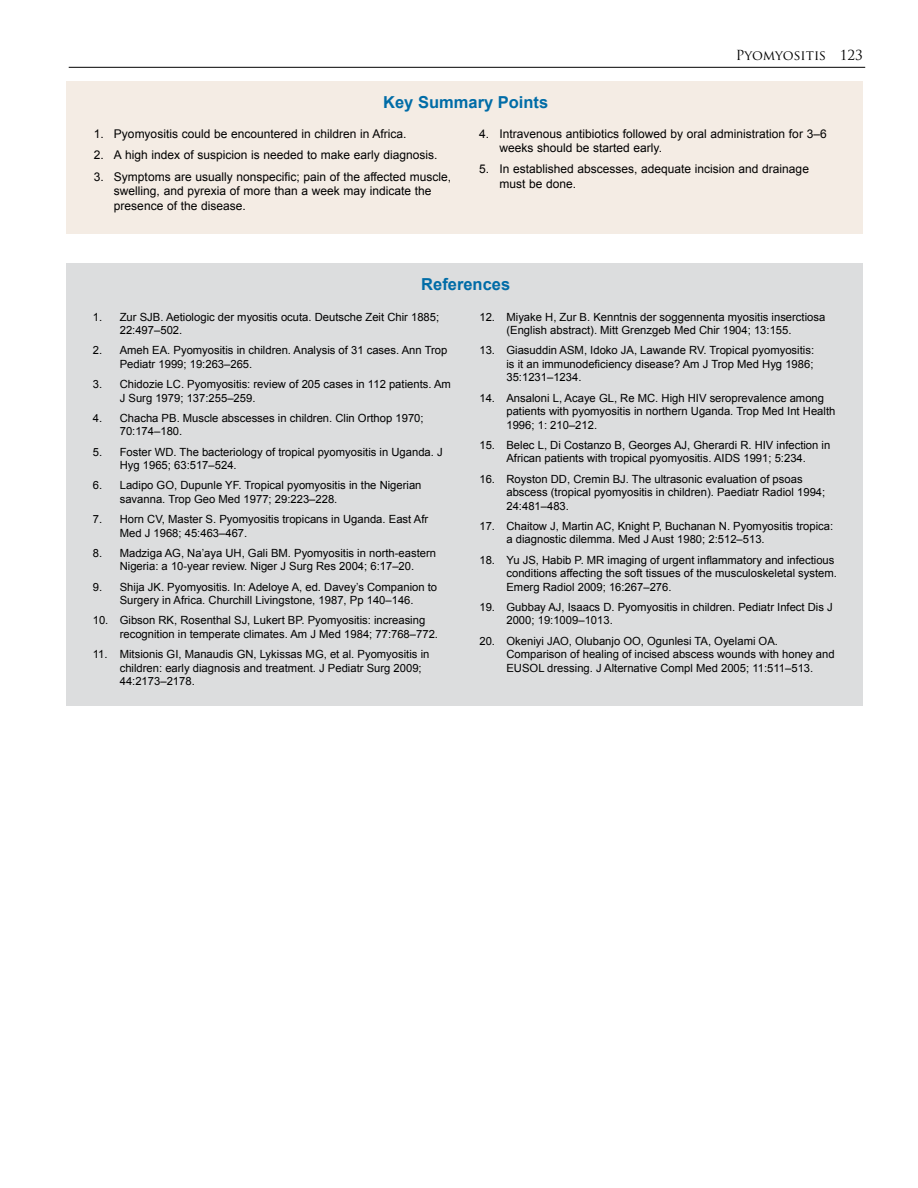
<style>
.page{position:relative;width:918px;height:1188px;background:#fff}
.page>*{position:absolute;margin:0;border:0;box-sizing:border-box;transform-origin:0 0}
.t1{font:700 16.5px "Arial";color:#006ca7}
.t2{font:13.5px "Trajan Pro";color:#000}
.t3{font:12px/14.4px "Arial";color:#000}
.t4{font:11.25px/13.5px "Arial";color:#000}
</style>
<div class="page">
<hr style="left:69px;top:67px;width:796px;height:1px;background:#000">
<div style="left:67px;top:81px;width:796px;height:152px;background:#f4ece4"></div>
<div style="left:67px;top:263px;width:796px;height:443px;background:#dcddde"></div>
<h1 class="t1" style="left:383px;top:91px;width:167px">Key Summary Points</h1>
<p class="t2" style="left:736px;top:47px;width:129px">Pyomyositis 123</p>
<p class="t3" style="left:94px;top:127px;width:314px">1. Pyomyositis could be encountered in children in Africa.</p>
<p class="t3" style="left:94px;top:148px;width:345px">2. A high index of suspicion is needed to make early diagnosis.</p>
<p class="t3" style="left:114px;top:169px;width:339px;text-indent:-20px">3. Symptoms are usually nonspecific; pain of the affected muscle, swelling, and pyrexia of more than a week may indicate the presence of the disease.</p>
<p class="t3" style="left:499px;top:126px;width:329px;text-indent:-20px">4. Intravenous antibiotics followed by oral administration for 3–6 weeks should be started early.</p>
<p class="t3" style="left:499px;top:162px;width:311px;text-indent:-20px">5. In established abscesses, adequate incision and drainage must be done.</p>
<h1 class="t1" style="left:421px;top:274px;width:90px">References</h1>
<p class="t4" style="left:120px;top:310px;width:321px;text-indent:-27px">1. Zur SJB. Aetiologic der myositis ocuta. Deutsche Zeit Chir 1885;<br>22:497–502.</p>
<p class="t4" style="left:120px;top:344px;width:329px;text-indent:-27px">2. Ameh EA. Pyomyositis in children. Analysis of 31 cases. Ann Trop<br>Pediatr 1999; 19:263–265.</p>
<p class="t4" style="left:120px;top:378px;width:333px;text-indent:-27px">3. Chidozie LC. Pyomyositis: review of 205 cases in 112 patients. Am<br>J Surg 1979; 137:255–259.</p>
<p class="t4" style="left:120px;top:411px;width:305px;text-indent:-27px">4. Chacha PB. Muscle abscesses in children. Clin Orthop 1970;<br>70:174–180.</p>
<p class="t4" style="left:120px;top:445px;width:325px;text-indent:-27px">5. Foster WD. The bacteriology of tropical pyomyositis in Uganda. J<br>Hyg 1965; 63:517–524.</p>
<p class="t4" style="left:120px;top:479px;width:303px;text-indent:-27px">6. Ladipo GO, Dupunle YF. Tropical pyomyositis in the Nigerian savanna. Trop Geo Med 1977; 29:223–228.</p>
<p class="t4" style="left:120px;top:513px;width:310px;text-indent:-27px">7. Horn CV, Master S. Pyomyositis tropicans in Uganda. East Afr<br>Med J 1968; 45:463–467.</p>
<p class="t4" style="left:93px;top:546px;width:345px;text-align:center">8. Madziga AG, Na’aya UH, Gali BM. Pyomyositis in north-eastern<br>Nigeria: a 10-year review. Niger J Surg Res 2004; 6:17–20.</p>
<p class="t4" style="left:93px;top:580px;width:346px;text-align:center">9. Shija JK. Pyomyositis. In: Adeloye A, ed. Davey’s Companion to<br>Surgery in Africa. Churchill Livingstone, 1987, Pp 140–146.</p>
<p class="t4" style="left:120px;top:614px;width:320px;text-indent:-27px">10. Gibson RK, Rosenthal SJ, Lukert BP. Pyomyositis: increasing recognition in temperate climates. Am J Med 1984; 77:768–772.</p>
<p class="t4" style="left:120px;top:648px;width:311px;text-indent:-27px">11. Mitsionis GI, Manaudis GN, Lykissas MG, et al. Pyomyositis in children: early diagnosis and treatment. J Pediatr Surg 2009;<br>44:2173–2178.</p>
<p class="t4" style="left:479px;top:310px;width:347px;text-align:center">12. Miyake H, Zur B. Kenntnis der soggennenta myositis inserctiosa (English abstract). Mitt Grenzgeb Med Chir 1904; 13:155.</p>
<p class="t4" style="left:506px;top:344px;width:309px;text-align:justify;text-indent:-27px">13. Giasuddin ASM, Idoko JA, Lawande RV. Tropical pyomyositis: is it an immunodeficiency disease? Am J Trop Med Hyg 1986; 35:1231–1234.</p>
<p class="t4" style="left:506px;top:391px;width:330px;text-indent:-27px">14. Ansaloni L, Acaye GL, Re MC. High HIV seroprevalence among patients with pyomyositis in northern Uganda. Trop Med Int Health<br>1996; 1: 210–212.</p>
<p class="t4" style="left:479px;top:438px;width:352px;text-align:center">15. Belec L, Di Costanzo B, Georges AJ, Gherardi R. HIV infection in<br>African patients with tropical pyomyositis. AIDS 1991; 5:234.</p>
<p class="t4" style="left:506px;top:472px;width:320px;text-indent:-27px">16. Royston DD, Cremin BJ. The ultrasonic evaluation of psoas abscess (tropical pyomyositis in children). Paediatr Radiol 1994;<br>24:481–483.</p>
<p class="t4" style="left:506px;top:519px;width:328px;text-indent:-27px">17. Chaitow J, Martin AC, Knight P, Buchanan N. Pyomyositis tropica: a diagnostic dilemma. Med J Aust 1980; 2:512–513.</p>
<p class="t4" style="left:506px;top:553px;width:332px;text-indent:-27px">18. Yu JS, Habib P. MR imaging of urgent inflammatory and infectious conditions affecting the soft tissues of the musculoskeletal system.<br>Emerg Radiol 2009; 16:267–276.</p>
<p class="t4" style="left:506px;top:600px;width:328px;text-indent:-27px">19. Gubbay AJ, Isaacs D. Pyomyositis in children. Pediatr Infect Dis J<br>2000; 19:1009–1013.</p>
<p class="t4" style="left:506px;top:634px;width:330px;text-indent:-27px">20. Okeniyi JAO, Olubanjo OO, Ogunlesi TA, Oyelami OA.<br>Comparison of healing of incised abscess wounds with honey and<br>EUSOL dressing. J Alternative Compl Med 2005; 11:511–513.</p>
</div>
